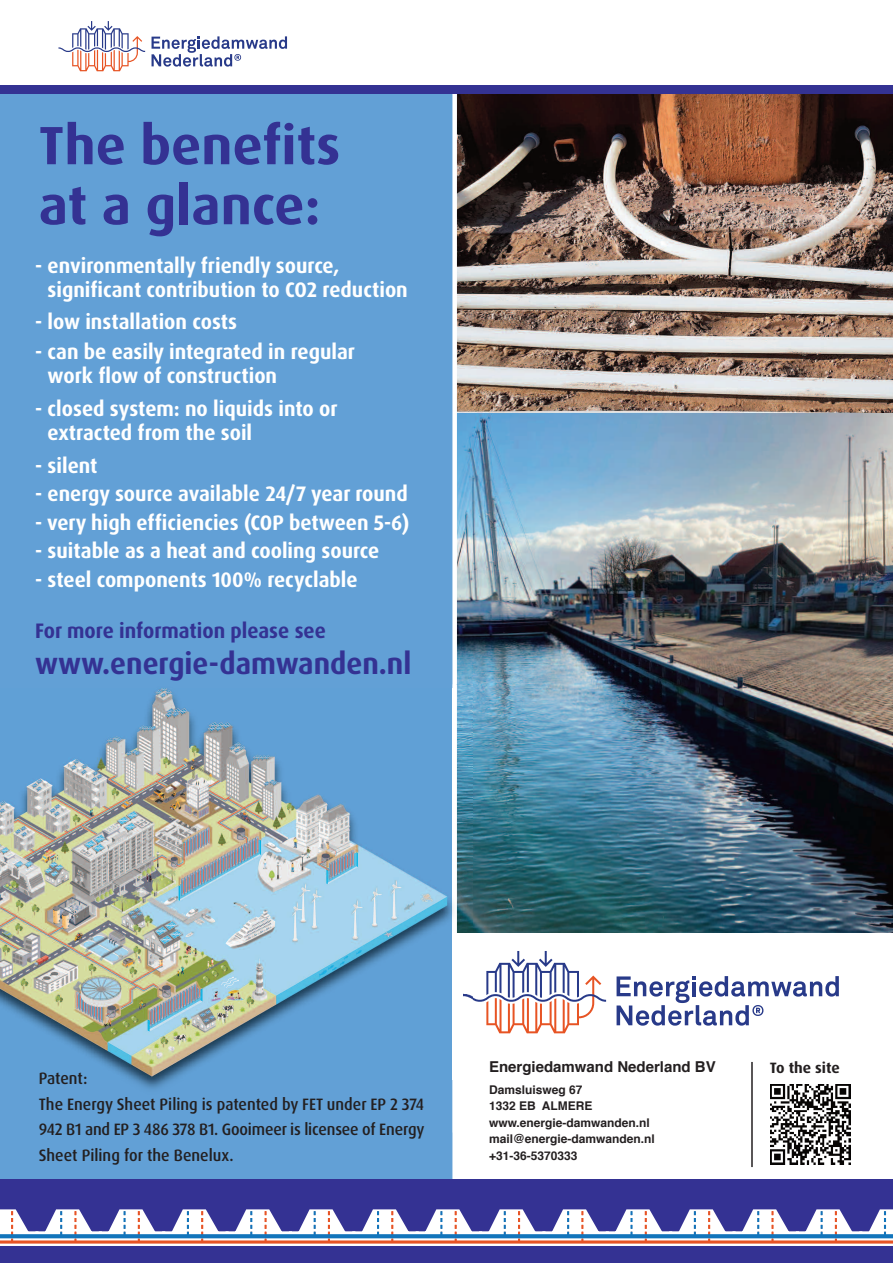
<style>
.page{position:relative;width:893px;height:1263px;background:#fff}
.page>*{position:absolute;margin:0;border:0;box-sizing:border-box;transform-origin:0 0}
.t1{font:700 54px/60px "Dax OT";color:#343293}
.t2{font:700 30px "Dax OT";color:#343293;scale:.95 1}
.t3{font:700 21px/24px "Dax OT";color:#fff;scale:.95 1}
.t4{font:700 21px "Dax OT";color:#343293;scale:.95 1}
.t5{font:500 16.5px/25.5px "Dax OT";letter-spacing:-.005em;color:#231f20;scale:.95 1}
.t6{font:700 15px "Helvetica";color:#231f20}
.t7{font:700 15px "Dax OT";color:#231f20}
.t8{font:700 12px/16.5px "Helvetica";color:#231f20}
</style>
<div class="page">
<img style="left:457px;top:413px;width:436px;height:520px">
<img style="left:457px;top:94px;width:436px;height:319px">
<div style="left:0;top:87px;width:455px;height:1099px;background:#62a0d6"></div>
<div style="left:452px;top:89px;width:5px;height:1111px;background:#fff"></div>
<div style="left:0;top:85px;width:893px;height:9px;background:#343293"></div>
<div style="left:0;top:1179px;width:893px;height:84px;background:#343293"></div>
<svg style="left:472px;top:951px;width:134px;height:82px"></svg>
<svg style="left:617px;top:976px;width:222px;height:50px"></svg>
<img style="left:771px;top:1084px;width:79px;height:80px">
<hr style="left:751px;top:1062px;width:2px;height:105px;background:#231f20">
<img style="left:131px;top:684px;width:341px;height:449px">
<img style="left:464px;top:951px;width:8px;height:82px">
<img style="left:0;top:688px;width:454px;height:391px">
<svg style="left:58px;top:21px;width:87px;height:50px"></svg>
<svg style="left:152px;top:36px;width:135px;height:31px"></svg>
<svg style="left:0;top:1209px;width:893px;height:37px"></svg>
<svg style="left:0;top:1234px;width:893px;height:4px;background:#1b79bd"></svg>
<hr style="left:0;top:1240px;width:893px;height:3px;background:#e75426">
<h1 class="t1" style="left:39px;top:119px;width:303px">The benefits at a glance:</h1>
<p class="t3" style="left:48px;top:255px;width:381px;text-indent:-12px">- environmentally friendly source, significant contribution to CO2 reduction</p>
<p class="t3" style="left:35px;top:311px;width:214px">- low installation costs</p>
<p class="t3" style="left:48px;top:341px;width:325px;text-indent:-12px">- can be easily integrated in regular work flow of construction</p>
<p class="t3" style="left:48px;top:398px;width:307px;text-indent:-12px">- closed system: no liquids into or extracted from the soil</p>
<p class="t3" style="left:35px;top:455px;width:67px">- silent</p>
<p class="t3" style="left:35px;top:483px;width:394px">- energy source available 24/7 year round</p>
<p class="t3" style="left:35px;top:512px;width:395px">- very high efficiencies (COP between 5-6)</p>
<p class="t3" style="left:35px;top:540px;width:364px">- suitable as a heat and cooling source</p>
<p class="t3" style="left:35px;top:569px;width:341px">- steel components 100% recyclable</p>
<p class="t4" style="left:35px;top:621px;width:307px">For more information please see</p>
<h2 class="t2" style="left:35px;top:650px;width:398px">www.energie-damwanden.nl</h2>
<p class="t5" style="left:39px;top:1066px;width:408px">Patent:<br>The Energy Sheet Piling is patented by FET under EP 2 374<br>942 B1 and EP 3 486 378 B1. Gooimeer is licensee of Energy Sheet Piling for the Benelux.</p>
<p class="t6" style="left:489px;top:1061px;width:228px">Energiedamwand Nederland BV</p>
<p class="t7" style="left:770px;top:1061px;width:71px">To the site</p>
<p class="t8" style="left:489px;top:1082px;width:167px">Damsluisweg 67<br>1332 EB ALMERE www.energie-damwanden.nl mail@energie-damwanden.nl +31-36-5370333</p>
</div>
